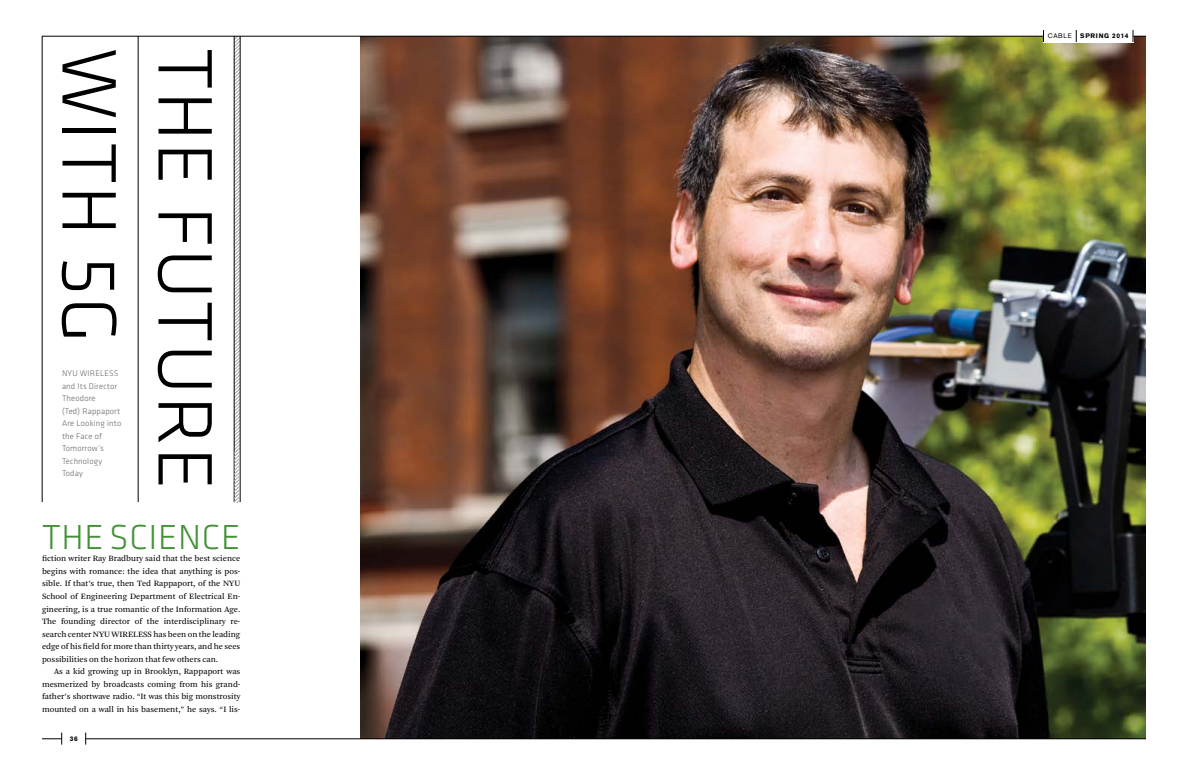
<style>
.page{position:relative;width:1188px;height:766px;background:#fff}
.page>*{position:absolute;margin:0;border:0;box-sizing:border-box;transform-origin:0 0}
.t1{font:300 80px/96px "Klavika";letter-spacing:.02em;color:#000}
.t2{font:300 36px "Klavika";letter-spacing:.02em;color:#439137}
.t3{font:8.5px/12.5px "Arnhem Blond";color:#000;text-align:justify}
.t4{font:300 8.5px/12.5px "Klavika";letter-spacing:.02em;color:#636466}
.t5{font:900 6.5px "Akzidenz Grotesk";letter-spacing:.1em;color:#000}
.t6{font:6.5px "Akzidenz Grotesk";letter-spacing:.1em;color:#000}
</style>
<div class="page">
<svg style="left:42px;top:732px;width:20px;height:12px"></svg>
<svg style="left:85px;top:732px;width:1px;height:12px"></svg>
<hr style="left:138px;top:36px;width:1px;height:466px;background:#000">
<hr style="left:240px;top:36px;width:1px;height:466px;background:#000">
<hr style="left:42px;top:36px;width:1px;height:466px;background:#000">
<svg style="left:234px;top:37px;width:6px;height:465px"></svg>
<img style="left:360px;top:37px;width:786px;height:701px">
<hr style="left:86px;top:738px;width:1060px;height:1px;background:#000">
<hr style="left:42px;top:36px;width:1001px;height:1px;background:#000">
<div style="left:1043px;top:30px;width:91px;height:12px;background:#fff"></div>
<svg style="left:1043px;top:30px;width:1px;height:12px"></svg>
<svg style="left:1076px;top:30px;width:1px;height:12px"></svg>
<svg style="left:1132px;top:30px;width:14px;height:12px"></svg>
<h1 class="t1" style="left:232px;top:48px;width:443px;rotate:90deg">THE FUTURE<br>WITH 5G</h1>
<p class="t4" style="left:62px;top:367px;width:61px">NYU WIRELESS and Its Director<br>Theodore<br>(Ted) Rappaport<br>Are Looking into the Face of<br>Tomorrow’s<br>Technology<br>Today</p>
<h2 class="t2" style="left:42px;top:517px;width:200px">THE SCIENCE</h2>
<p class="t3" style="left:42px;top:552px;width:200px">fiction writer Ray Bradbury said that the best science begins with romance: the idea that anything is pos&shy;sible. If that’s true, then Ted Rappaport, of the NYU School of Engineering Department of Electrical En&shy;gineering, is a true romantic of the Information Age.<br>The founding director of the interdisciplinary re&shy;search center NYU WIRELESS has been on the leading edge of his field for more than thirty years, and he sees possibilities on the horizon that few others can.</p>
<p class="t3" style="left:42px;top:665px;width:200px;text-indent:12px">As a kid growing up in Brooklyn, Rappaport was mesmerized by broadcasts coming from his grand&shy;father’s shortwave radio. “It was this big monstrosity mounted on a wall in his basement,” he says. “I lis-</p>
<p class="t5" style="left:70px;top:734px;width:9px">36</p>
<p class="t6" style="left:1048px;top:32px;width:25px">CABLE</p>
<p class="t5" style="left:1080px;top:32px;width:50px">SPRING 2014</p>
</div>
